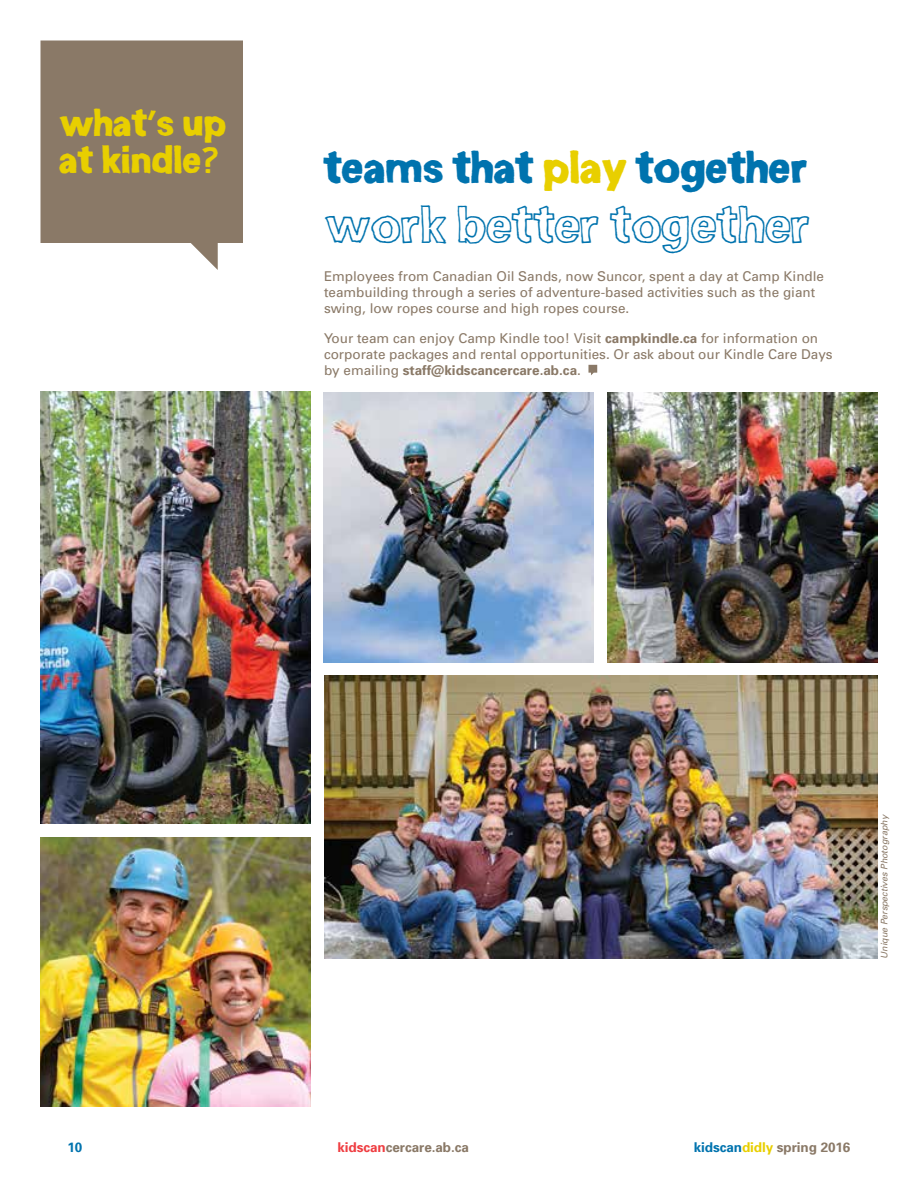
<style>
.page{position:relative;width:918px;height:1188px;background:#fff}
.page>*{position:absolute;margin:0;border:0;box-sizing:border-box;transform-origin:0 0}
.t1{font:45px "KCCFA Outline";letter-spacing:-.01em;color:#0073ae}
.t2{font:39px "KCCF Asolid";letter-spacing:-.01em;color:#0073ae}
.t3{font:33px/37.5px "KCCF Asolid";color:#e8cf00}
.t4{font:13.5px/16.2px "Univers";color:#8a7967}
.t5{font:700 13.5px "Univers";letter-spacing:-.005em;color:#8a7967}
.t6{font:700 13.5px "Univers";color:#0073ae}
.t7{font:italic 9px "Univers";color:#8a7967}
.s1{color:#e8cf00}
.s2{font-weight:700}
.s3{color:#ef3e42}
.s4{color:#0073ae}
</style>
<div class="page">
<svg style="left:40px;top:40px;width:203px;height:230px;background:#978878"></svg>
<svg style="left:588px;top:365px;width:9px;height:10px"></svg>
<img style="left:324px;top:392px;width:270px;height:270px">
<img style="left:608px;top:392px;width:270px;height:270px">
<img style="left:40px;top:392px;width:270px;height:432px">
<img style="left:324px;top:675px;width:554px;height:283px">
<img style="left:41px;top:837px;width:270px;height:270px">
<h3 class="t3" style="left:59px;top:106px;width:169px">what's up at kindle?</h3>
<h2 class="t2" style="left:324px;top:147px;width:485px">teams that <span class="s1">play</span> together</h2>
<h1 class="t1" style="left:324px;top:202px;width:488px">work better together</h1>
<p class="t4" style="left:324px;top:268px;width:502px">Employees from Canadian Oil Sands, now Suncor, spent a day at Camp Kindle teambuilding through a series of adventure-based activities such as the giant swing, low ropes course and high ropes course.</p>
<p class="t4" style="left:324px;top:330px;width:510px">Your team can enjoy Camp Kindle too! Visit <span class="s2">campkindle.ca</span> for information on corporate packages and rental opportunities. Or ask about our Kindle Care Days by emailing <span class="s2">staff@kidscancercare.ab.ca</span>.</p>
<p class="t7" style="left:879px;top:958px;width:145px;rotate:-90deg">Unique Perspectives Photography</p>
<p class="t6" style="left:68px;top:1138px;width:16px">10</p>
<p class="t5" style="left:338px;top:1138px;width:133px"><span class="s3">kidscan</span>cercare.ab.ca</p>
<p class="t5" style="left:694px;top:1138px;width:158px"><span class="s4">kidscan</span><span class="s1">didly</span> spring 2016</p>
</div>
